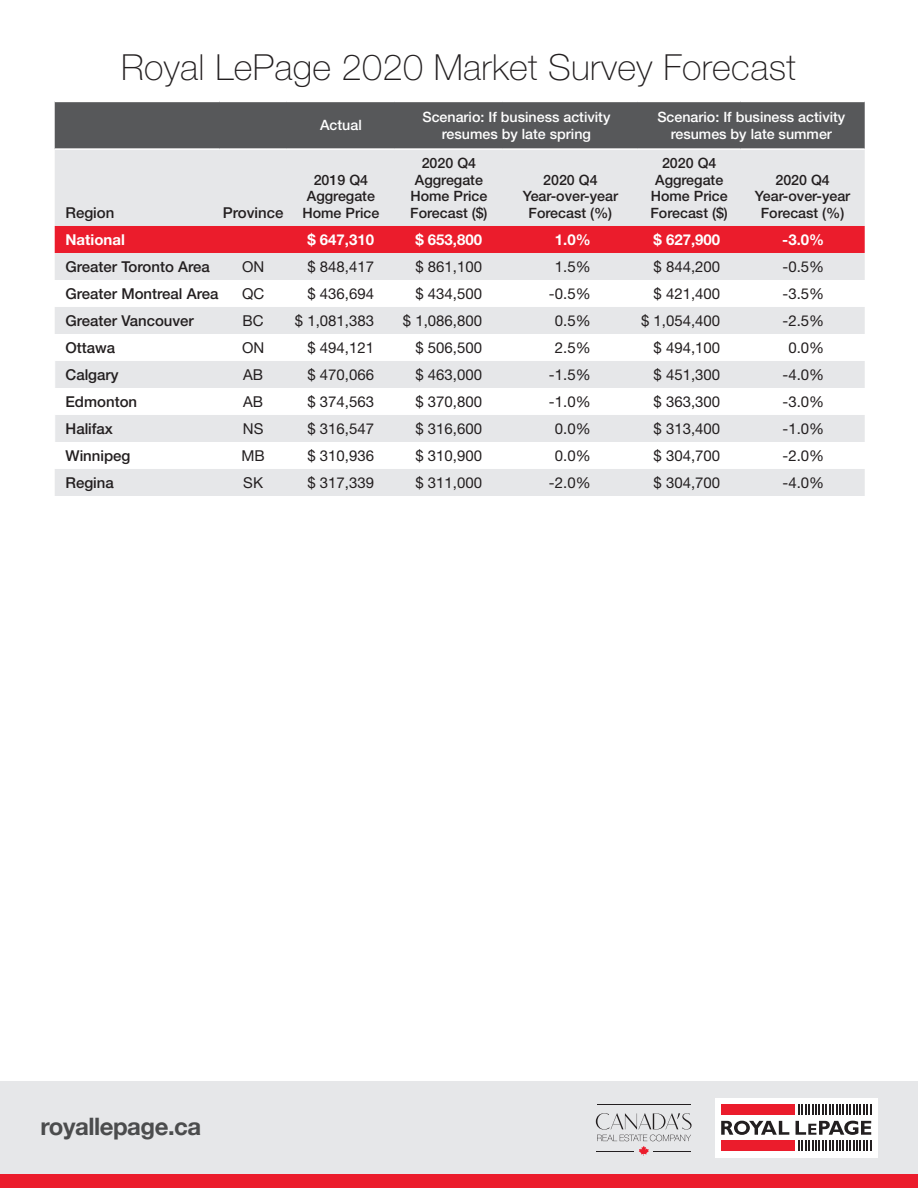
<style>
.page{position:relative;width:918px;height:1188px;background:#fff}
.page>*{position:absolute;margin:0;border:0;box-sizing:border-box;transform-origin:0 0}
.t1{font:100 36px "Helvetica Neue LT Std";letter-spacing:.01em;color:#231f20}
.URL_-_CTA{font:700 24px "Helvetica Neue";letter-spacing:-.02em;color:#4b4c4d}
.t2{font:15px "Helvetica Neue LT Std";color:#231f20}
.t3{font:500 15px "Helvetica Neue LT Std";color:#231f20}
.t4{font:700 15px "Helvetica Neue LT Std";color:#fff}
.t5{font:500 14.25px/16.5px "Helvetica Neue LT Std";color:#231f20;text-align:center}
.t6{font:500 14.25px/16.5px "Helvetica Neue LT Std";color:#fff;text-align:center}
</style>
<div class="page">
<div style="left:0;top:1082px;width:918px;height:95px;background:#e6e7e9"></div>
<div style="left:0;top:1174px;width:918px;height:14px;background:#eb1c2c"></div>
<div style="left:715px;top:1098px;width:163px;height:60px;background:#fff"></div>
<svg style="left:721px;top:1121px;width:68px;height:14px"></svg>
<div style="left:721px;top:1104px;width:74px;height:11px;background:#eb1c2c"></div>
<svg style="left:798px;top:1104px;width:73px;height:11px"></svg>
<div style="left:721px;top:1140px;width:74px;height:11px;background:#eb1c2c"></div>
<svg style="left:796px;top:1121px;width:75px;height:30px"></svg>
<svg style="left:596px;top:1113px;width:96px;height:43px"></svg>
<hr style="left:597px;top:1104px;width:94px;height:1px;background:#231f20">
<div style="left:55px;top:102px;width:810px;height:46px;background:#57585a"></div>
<div style="left:55px;top:150px;width:810px;height:346px;background:#e6e7e9"></div>
<div style="left:55px;top:226px;width:810px;height:27px;background:#eb1c2c"></div>
<svg style="left:55px;top:280px;width:810px;height:189px"></svg>
<p class="t1" style="left:121px;top:46px;width:676px">Royal LePage 2020 Market Survey Forecast</p>
<p class="t3" style="left:66px;top:204px;width:50px">Region</p>
<p class="t3" style="left:223px;top:204px;width:62px">Province</p>
<p class="t6" style="left:320px;top:117px;width:43px">Actual</p>
<p class="t6" style="left:422px;top:109px;width:189px">Scenario: If business activity resumes by late spring</p>
<p class="t6" style="left:657px;top:109px;width:189px">Scenario: If business activity resumes by late summer</p>
<p class="t5" style="left:314px;top:171px;width:56px">2019 Q4</p>
<p class="t5" style="left:303px;top:188px;width:78px">Aggregate<br>Home Price</p>
<p class="t5" style="left:422px;top:155px;width:56px">2020 Q4</p>
<p class="t5" style="left:411px;top:171px;width:78px">Aggregate<br>Home Price</p>
<p class="t5" style="left:410px;top:204px;width:79px">Forecast ($)</p>
<p class="t5" style="left:523px;top:171px;width:97px">2020 Q4<br>Year-over-year<br>Forecast (%)</p>
<p class="t5" style="left:662px;top:155px;width:56px">2020 Q4</p>
<p class="t5" style="left:651px;top:171px;width:78px">Aggregate<br>Home Price</p>
<p class="t5" style="left:651px;top:204px;width:79px">Forecast ($)</p>
<p class="t5" style="left:755px;top:171px;width:97px">2020 Q4<br>Year-over-year<br>Forecast (%)</p>
<p class="t4" style="left:66px;top:230px;width:61px">National</p>
<p class="t4" style="left:307px;top:230px;width:68px">$ 647,310</p>
<p class="t4" style="left:415px;top:230px;width:68px">$ 653,800</p>
<p class="t4" style="left:555px;top:230px;width:37px">1.0%</p>
<p class="t4" style="left:654px;top:230px;width:68px">$ 627,900</p>
<p class="t4" style="left:782px;top:230px;width:43px">-3.0%</p>
<p class="t3" style="left:66px;top:258px;width:146px">Greater Toronto Area</p>
<p class="t2" style="left:242px;top:258px;width:24px">ON</p>
<p class="t2" style="left:307px;top:258px;width:68px">$ 848,417</p>
<p class="t2" style="left:415px;top:258px;width:68px">$ 861,100</p>
<p class="t2" style="left:555px;top:258px;width:37px">1.5%</p>
<p class="t2" style="left:654px;top:258px;width:68px">$ 844,200</p>
<p class="t2" style="left:783px;top:258px;width:43px">-0.5%</p>
<p class="t3" style="left:66px;top:285px;width:154px">Greater Montreal Area</p>
<p class="t2" style="left:242px;top:285px;width:24px">QC</p>
<p class="t2" style="left:307px;top:285px;width:68px">$ 436,694</p>
<p class="t2" style="left:415px;top:285px;width:68px">$ 434,500</p>
<p class="t2" style="left:549px;top:285px;width:43px">-0.5%</p>
<p class="t2" style="left:654px;top:285px;width:68px">$ 421,400</p>
<p class="t2" style="left:783px;top:285px;width:43px">-3.5%</p>
<p class="t3" style="left:66px;top:312px;width:130px">Greater Vancouver</p>
<p class="t2" style="left:243px;top:312px;width:23px">BC</p>
<p class="t2" style="left:295px;top:312px;width:81px">$ 1,081,383</p>
<p class="t2" style="left:403px;top:312px;width:81px">$ 1,086,800</p>
<p class="t2" style="left:555px;top:312px;width:37px">0.5%</p>
<p class="t2" style="left:641px;top:312px;width:81px">$ 1,054,400</p>
<p class="t2" style="left:783px;top:312px;width:43px">-2.5%</p>
<p class="t3" style="left:66px;top:339px;width:51px">Ottawa</p>
<p class="t2" style="left:242px;top:339px;width:24px">ON</p>
<p class="t2" style="left:307px;top:339px;width:68px">$ 494,121</p>
<p class="t2" style="left:415px;top:339px;width:68px">$ 506,500</p>
<p class="t2" style="left:555px;top:339px;width:37px">2.5%</p>
<p class="t2" style="left:654px;top:339px;width:68px">$ 494,100</p>
<p class="t2" style="left:788px;top:339px;width:37px">0.0%</p>
<p class="t3" style="left:66px;top:366px;width:55px">Calgary</p>
<p class="t2" style="left:243px;top:366px;width:21px">AB</p>
<p class="t2" style="left:307px;top:366px;width:68px">$ 470,066</p>
<p class="t2" style="left:415px;top:366px;width:68px">$ 463,000</p>
<p class="t2" style="left:549px;top:366px;width:43px">-1.5%</p>
<p class="t2" style="left:654px;top:366px;width:68px">$ 451,300</p>
<p class="t2" style="left:783px;top:366px;width:43px">-4.0%</p>
<p class="t3" style="left:66px;top:393px;width:73px">Edmonton</p>
<p class="t2" style="left:243px;top:393px;width:21px">AB</p>
<p class="t2" style="left:307px;top:393px;width:68px">$ 374,563</p>
<p class="t2" style="left:415px;top:393px;width:68px">$ 370,800</p>
<p class="t2" style="left:549px;top:393px;width:43px">-1.0%</p>
<p class="t2" style="left:654px;top:393px;width:68px">$ 363,300</p>
<p class="t2" style="left:783px;top:393px;width:43px">-3.0%</p>
<p class="t3" style="left:66px;top:420px;width:49px">Halifax</p>
<p class="t2" style="left:243px;top:420px;width:22px">NS</p>
<p class="t2" style="left:307px;top:420px;width:68px">$ 316,547</p>
<p class="t2" style="left:415px;top:420px;width:68px">$ 316,600</p>
<p class="t2" style="left:555px;top:420px;width:37px">0.0%</p>
<p class="t2" style="left:654px;top:420px;width:68px">$ 313,400</p>
<p class="t2" style="left:783px;top:420px;width:43px">-1.0%</p>
<p class="t3" style="left:66px;top:447px;width:67px">Winnipeg</p>
<p class="t2" style="left:242px;top:447px;width:25px">MB</p>
<p class="t2" style="left:307px;top:447px;width:68px">$ 310,936</p>
<p class="t2" style="left:415px;top:447px;width:68px">$ 310,900</p>
<p class="t2" style="left:555px;top:447px;width:37px">0.0%</p>
<p class="t2" style="left:654px;top:447px;width:68px">$ 304,700</p>
<p class="t2" style="left:783px;top:447px;width:43px">-2.0%</p>
<p class="t3" style="left:66px;top:474px;width:50px">Regina</p>
<p class="t2" style="left:243px;top:474px;width:21px">SK</p>
<p class="t2" style="left:307px;top:474px;width:68px">$ 317,339</p>
<p class="t2" style="left:415px;top:474px;width:68px">$ 311,000</p>
<p class="t2" style="left:549px;top:474px;width:43px">-2.0%</p>
<p class="t2" style="left:654px;top:474px;width:68px">$ 304,700</p>
<p class="t2" style="left:783px;top:474px;width:43px">-4.0%</p>
<p class="URL_-_CTA" style="left:40px;top:1108px;width:162px">royallepage.ca</p>
</div>
